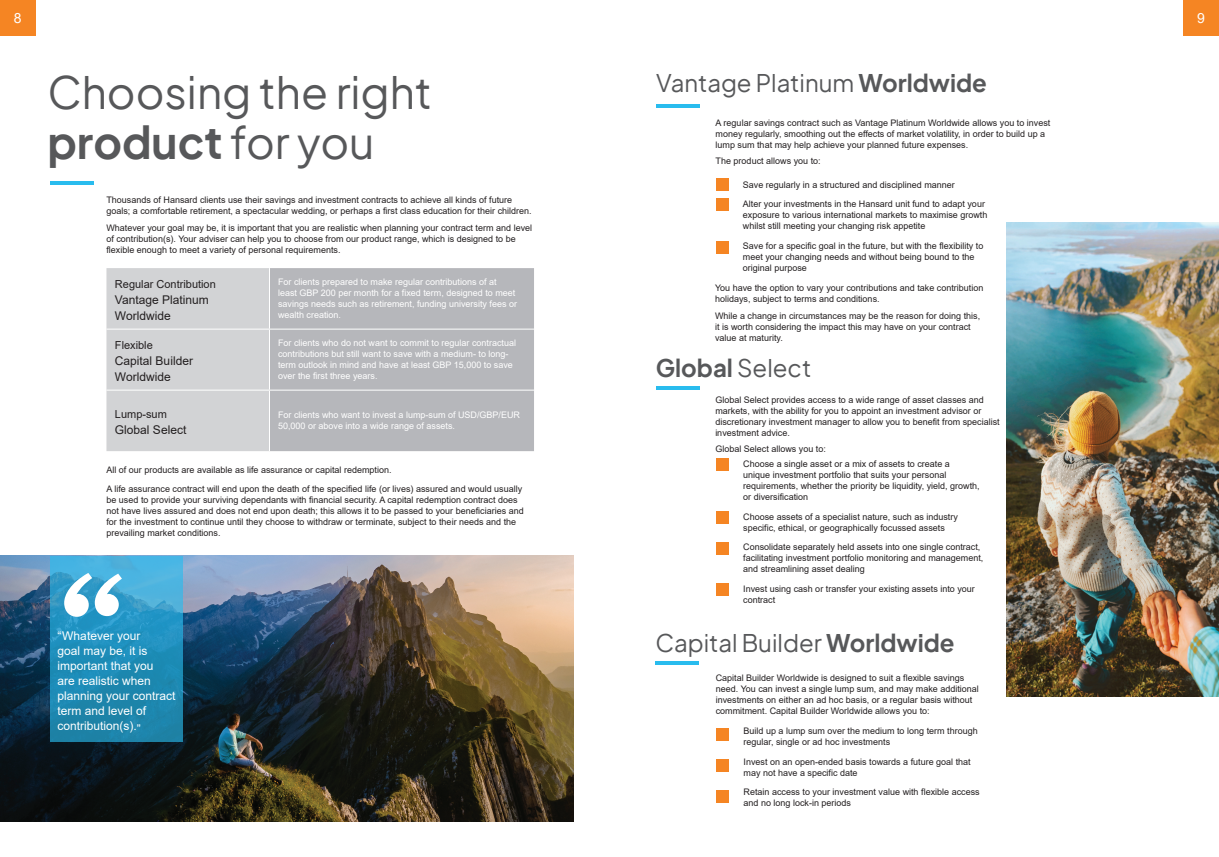
<style>
.page{position:relative;width:1219px;height:857px;background:#fff}
.page>*{position:absolute;margin:0;border:0;box-sizing:border-box;transform-origin:0 0}
.large_para_text{font:44px/50px "Plus Jakarta Sans";color:#57585a}
.large_para_text-2{font:24px "Plus Jakarta Sans";color:#57585a}
.large_para_text-3{font:700 24px "Plus Jakarta Sans";color:#57585a}
.t1{font:14px "Arial";color:#fff}
.text{font:12px/15px "Arial";color:#fff}
.text-2{font:12px/16px "Arial";color:#231f20}
.text-3{font:11px "Arial";color:#231f20}
.text-4{font:9px/11px "Arial";color:#231f20}
.large_para_text-4{font:9px/11px "Arial";color:#231f20}
.text-5{font:9px/11px "Arial";color:#fff}
.s1{font-weight:700}
.s2{font-weight:400}
</style>
<div class="page">
<div style="left:716px;top:177px;width:12px;height:13px;background:#f58523"></div>
<div style="left:716px;top:458px;width:13px;height:13px;background:#f58523"></div>
<div style="left:716px;top:198px;width:12px;height:13px;background:#f58523"></div>
<div style="left:716px;top:510px;width:13px;height:13px;background:#f58523"></div>
<div style="left:716px;top:241px;width:12px;height:12px;background:#f58523"></div>
<div style="left:716px;top:542px;width:13px;height:12px;background:#f58523"></div>
<div style="left:716px;top:583px;width:13px;height:12px;background:#f58523"></div>
<div style="left:716px;top:727px;width:13px;height:13px;background:#f58523"></div>
<div style="left:716px;top:759px;width:13px;height:12px;background:#f58523"></div>
<div style="left:716px;top:789px;width:13px;height:13px;background:#f58523"></div>
<div style="left:106px;top:268px;width:163px;height:183px;background:#d2d3d5"></div>
<div style="left:270px;top:268px;width:264px;height:183px;background:#b6b7bb"></div>
<hr style="left:106px;top:328px;width:163px;height:1px;background:#fff">
<hr style="left:269px;top:328px;width:265px;height:1px;background:#fff">
<hr style="left:106px;top:389px;width:163px;height:1px;background:#fff">
<hr style="left:269px;top:389px;width:265px;height:1px;background:#fff">
<img style="left:0;top:555px;width:573px;height:266px">
<svg style="left:50px;top:555px;width:133px;height:185px;background:#2893be"></svg>
<svg style="left:64px;top:572px;width:58px;height:44px"></svg>
<img style="left:1006px;top:223px;width:213px;height:473px">
<hr style="left:50px;top:181px;width:44px;height:4px;background:#29bcee">
<hr style="left:656px;top:104px;width:44px;height:4px;background:#29bcee">
<svg style="left:656px;top:386px;width:44px;height:3px"></svg>
<hr style="left:655px;top:661px;width:44px;height:3px;background:#29bcee">
<div style="left:0;top:0;width:36px;height:36px;background:#f58523"></div>
<div style="left:1183px;top:0;width:36px;height:36px;background:#f58523"></div>
<h3 class="t1" style="left:14px;top:8px;width:9px">8</h3>
<h3 class="t1" style="left:1197px;top:8px;width:9px">9</h3>
<p class="large_para_text" style="left:47px;top:63px;width:386px">Choosing the right <span class="s1">product</span> for you</p>
<p class="text-4" style="left:106px;top:194px;width:427px">Thousands of Hansard clients use their savings and investment contracts to achieve all kinds of future goals; a comfortable retirement, a spectacular wedding, or perhaps a first class education for their children.</p>
<p class="text-4" style="left:106px;top:222px;width:427px">Whatever your goal may be, it is important that you are realistic when planning your contract term and level of contribution(s). Your adviser can help you to choose from our product range, which is designed to be flexible enough to meet a variety of personal requirements.</p>
<p class="text-3" style="left:115px;top:276px;width:102px">Regular Contribution</p>
<p class="text-2" style="left:115px;top:291px;width:95px">Vantage Platinum<br>Worldwide</p>
<p class="text-3" style="left:115px;top:337px;width:39px">Flexible</p>
<p class="text-2" style="left:115px;top:352px;width:80px">Capital Builder</p>
<p class="text-2" style="left:115px;top:368px;width:57px">Worldwide</p>
<p class="text-3" style="left:115px;top:406px;width:53px">Lump-sum</p>
<p class="text-2" style="left:115px;top:421px;width:73px">Global Select</p>
<p class="text-5" style="left:278px;top:276px;width:241px">For clients prepared to make regular contributions of at least GBP 200 per month for a fixed term, designed to meet savings needs such as retirement, funding university fees or wealth creation.</p>
<p class="text-5" style="left:278px;top:337px;width:240px">For clients who do not want to commit to regular contractual contributions but still want to save with a medium- to long&shy;term outlook in mind and have at least GBP 15,000 to save over the first three years.</p>
<p class="text-5" style="left:278px;top:409px;width:244px">For clients who want to invest a lump-sum of USD/GBP/EUR<br>50,000 or above into a wide range of assets.</p>
<p class="text-4" style="left:106px;top:463px;width:287px">All of our products are available as life assurance or capital redemption.</p>
<p class="text-4" style="left:106px;top:483px;width:419px">A life assurance contract will end upon the death of the specified life (or lives) assured and would usually be used to provide your surviving dependants with financial security. A capital redemption contract does not have lives assured and does not end upon death; this allows it to be passed to your beneficiaries and for the investment to continue until they choose to withdraw or terminate, subject to their needs and the prevailing market conditions.</p>
<p class="text" style="left:57px;top:628px;width:120px">“Whatever your<br>goal may be, it is important that you<br>are realistic when planning your contract term and level of contribution(s).”</p>
<p class="large_para_text-2" style="left:656px;top:63px;width:332px">Vantage Platinum <span class="s1">Worldwide</span></p>
<p class="large_para_text-4" style="left:716px;top:117px;width:336px">A regular savings contract such as Vantage Platinum Worldwide allows you to invest money regularly, smoothing out the effects of market volatility, in order to build up a lump sum that may help achieve your planned future expenses.</p>
<p class="large_para_text-4" style="left:716px;top:155px;width:107px">The product allows you to:</p>
<p class="large_para_text-4" style="left:743px;top:179px;width:214px">Save regularly in a structured and disciplined manner</p>
<p class="large_para_text-4" style="left:743px;top:198px;width:246px">Alter your investments in the Hansard unit fund to adapt your exposure to various international markets to maximise growth whilst still meeting your changing risk appetite</p>
<p class="large_para_text-4" style="left:743px;top:240px;width:242px">Save for a specific goal in the future, but with the flexibility to meet your changing needs and without being bound to the original purpose</p>
<p class="large_para_text-4" style="left:715px;top:282px;width:270px">You have the option to vary your contributions and take contribution holidays, subject to terms and conditions.</p>
<p class="large_para_text-4" style="left:715px;top:310px;width:267px">While a change in circumstances may be the reason for doing this, it is worth considering the impact this may have on your contract value at maturity.</p>
<p class="large_para_text-3" style="left:656px;top:346px;width:157px">Global <span class="s2">Select</span></p>
<p class="text-4" style="left:715px;top:394px;width:286px">Global Select provides access to a wide range of asset classes and markets, with the ability for you to appoint an investment advisor or discretionary investment manager to allow you to benefit from specialist investment advice.</p>
<p class="text-4" style="left:715px;top:443px;width:112px">Global Select allows you to:</p>
<p class="text-4" style="left:743px;top:458px;width:238px">Choose a single asset or a mix of assets to create a<br>unique investment portfolio that suits your personal requirements, whether the priority be liquidity, yield, growth, or diversification</p>
<p class="text-4" style="left:743px;top:510px;width:216px">Choose assets of a specialist nature, such as industry specific, ethical, or geographically focussed assets</p>
<p class="text-4" style="left:743px;top:541px;width:242px">Consolidate separately held assets into one single contract, facilitating investment portfolio monitoring and management, and streamlining asset dealing</p>
<p class="text-4" style="left:743px;top:582px;width:233px">Invest using cash or transfer your existing assets into your contract</p>
<p class="large_para_text-2" style="left:656px;top:623px;width:300px">Capital Builder <span class="s1">Worldwide</span></p>
<p class="text-4" style="left:716px;top:672px;width:265px">Capital Builder Worldwide is designed to suit a flexible savings need. You can invest a single lump sum, and may make additional investments on either an ad hoc basis, or a regular basis without commitment. Capital Builder Worldwide allows you to:</p>
<p class="text-4" style="left:744px;top:724px;width:236px">Build up a lump sum over the medium to long term through regular, single or ad hoc investments</p>
<p class="text-4" style="left:744px;top:755px;width:229px">Invest on an open-ended basis towards a future goal that may not have a specific date</p>
<p class="text-4" style="left:744px;top:785px;width:238px">Retain access to your investment value with flexible access and no long lock-in periods</p>
</div>
